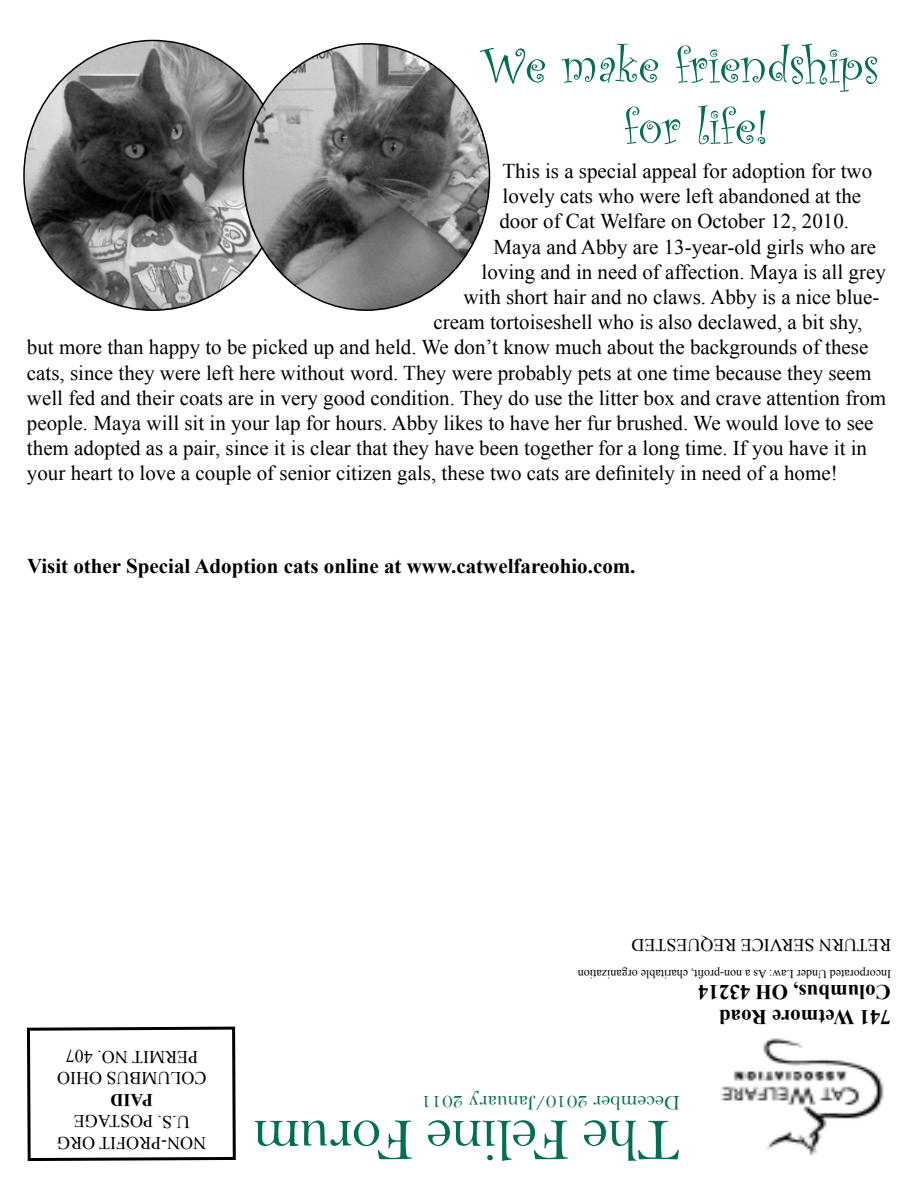
<style>
.page{position:relative;width:918px;height:1188px;background:#fff}
.page>*{position:absolute;margin:0;border:0;box-sizing:border-box;transform-origin:0 0}
.t1{font:60px "Bell";letter-spacing:-.02em;color:#006f53}
.t2{font:51px/61.2px "Curlz";color:#006f53;text-align:center}
.t3{font:21px "Times New Roman";color:#000}
.t4{font:700 21px/25.2px "Times New Roman";color:#000}
.t5{font:21px "Bell";color:#006f53}
.t6{font:18px/21.6px "Times New Roman";color:#000;text-align:center}
.t7{font:700 18px "Times New Roman";color:#000}
.t8{font:12px "Times New Roman";color:#000}
</style>
<div class="page">
<svg style="left:27px;top:1026px;width:209px;height:136px"></svg>
<img style="left:720px;top:1038px;width:164px;height:118px">
<img style="left:24px;top:40px;width:219px;height:270px">
<img style="left:243px;top:44px;width:246px;height:266px">
<h2 class="t2" style="left:481px;top:33px;width:399px">We make friendships for life!</h2>
<p class="t3" style="left:502px;top:157px;width:371px">This is a special appeal for adoption for two</p>
<p class="t3" style="left:502px;top:182px;width:360px">lovely cats who were left abandoned at the</p>
<p class="t3" style="left:499px;top:207px;width:351px">door of Cat Welfare on October 12, 2010.</p>
<p class="t3" style="left:493px;top:233px;width:384px">Maya and Abby are 13-year-old girls who are</p>
<p class="t3" style="left:482px;top:258px;width:406px">loving and in need of affection. Maya is all grey</p>
<p class="t3" style="left:464px;top:283px;width:417px">with short hair and no claws. Abby is a nice blue-</p>
<p class="t3" style="left:433px;top:308px;width:431px">cream tortoiseshell who is also declawed, a bit shy,</p>
<p class="t3" style="left:27px;top:333px;width:843px">but more than happy to be picked up and held. We don’t know much about the backgrounds of these</p>
<p class="t3" style="left:27px;top:359px;width:846px">cats, since they were left here without word. They were probably pets at one time because they seem</p>
<p class="t3" style="left:27px;top:384px;width:861px">well fed and their coats are in very good condition. They do use the litter box and crave attention from</p>
<p class="t3" style="left:27px;top:409px;width:848px">people. Maya will sit in your lap for hours. Abby likes to have her fur brushed. We would love to see</p>
<p class="t3" style="left:27px;top:434px;width:842px">them adopted as a pair, since it is clear that they have been together for a long time. If you have it in</p>
<p class="t3" style="left:27px;top:459px;width:812px">your heart to love a couple of senior citizen gals, these two cats are definitely in need of a home!</p>
<p class="t4" style="left:27px;top:553px;width:610px">Visit other Special Adoption cats online at www.catwelfareohio.com.</p>
<p class="t6" style="left:891px;top:956px;width:261px;rotate:-180deg">RETURN SERVICE REQUESTED</p>
<p class="t8" style="left:891px;top:982px;width:315px;rotate:-180deg">Incorporated Under Law: As a non-profit, charitable organization</p>
<p class="t6" style="left:207px;top:1089px;width:151px;rotate:-180deg">COLUMBUS OHIO<br>PERMIT NO. 407</p>
<p class="t7" style="left:153px;top:1112px;width:44px;rotate:-180deg">PAID</p>
<p class="t6" style="left:206px;top:1154px;width:151px;rotate:-180deg">NON-PROFIT ORG<br>U.S. POSTAGE</p>
<p class="t4" style="left:891px;top:1030px;width:195px;rotate:-180deg">741 Wetmore Road<br>Columbus, OH 43214</p>
<p class="t5" style="left:680px;top:1115px;width:260px;rotate:-180deg">December 2010/January 2011</p>
<h1 class="t1" style="left:680px;top:1176px;width:428px;rotate:-180deg">The Feline Forum</h1>
</div>
